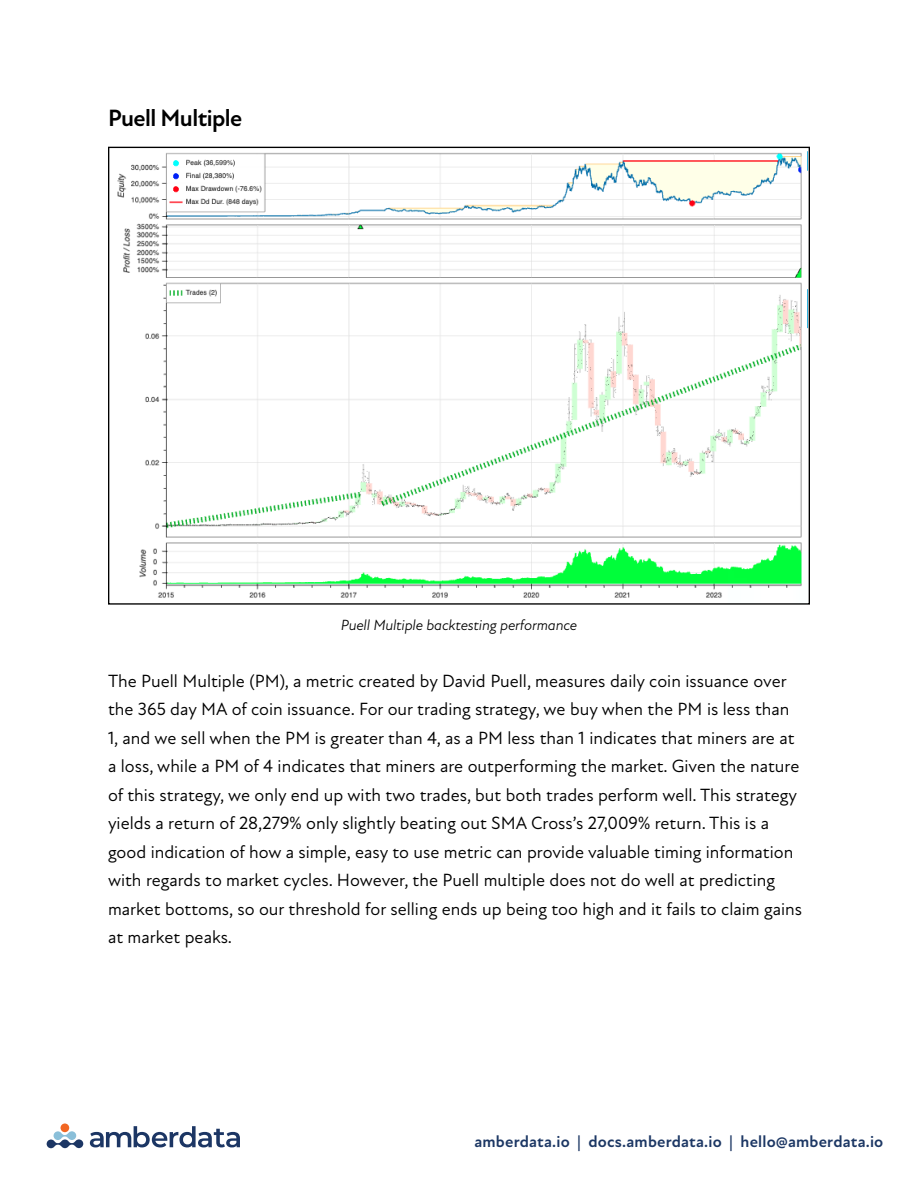
<style>
.page{position:relative;width:918px;height:1188px;background:#fff}
.page>*{position:absolute;margin:0;border:0;box-sizing:border-box;transform-origin:0 0}
.t1{font:700 24px "New Atten";letter-spacing:-.025em;color:#000}
.t2{font:18px/28.5px "New Atten";color:#000}
.t3{font:700 16.5px "New Atten";letter-spacing:.01em;color:#1c3764}
.t4{font:italic 15px "New Atten";letter-spacing:-.01em;color:#000}
</style>
<div class="page">
<svg style="left:47px;top:1131px;width:36px;height:17px"></svg>
<div style="left:61px;top:1124px;width:8px;height:8px;background:#f26723;border-radius:50%"></div>
<svg style="left:90px;top:1126px;width:150px;height:21px"></svg>
<img style="left:117px;top:151px;width:691px;height:447px">
<h1 class="t1" style="left:108px;top:104px;width:136px">Puell Multiple</h1>
<p class="t4" style="left:341px;top:616px;width:238px">Puell Multiple backtesting performance</p>
<p class="t2" style="left:108px;top:667px;width:696px">The Puell Multiple (PM), a metric created by David Puell, measures daily coin issuance over the 365 day MA of coin issuance. For our trading strategy, we buy when the PM is less than 1, and we sell when the PM is greater than 4, as a PM less than 1 indicates that miners are at a loss, while a PM of 4 indicates that miners are outperforming the market. Given the nature of this strategy, we only end up with two trades, but both trades perform well. This strategy yields a return of 28,279% only slightly beating out SMA Cross’s 27,009% return. This is a good indication of how a simple, easy to use metric can provide valuable timing information with regards to market cycles. However, the Puell multiple does not do well at predicting market bottoms, so our threshold for selling ends up being too high and it fails to claim gains at market peaks.</p>
<p class="t3" style="left:475px;top:1132px;width:410px">amberdata.io | docs.amberdata.io | hello@amberdata.io</p>
</div>
